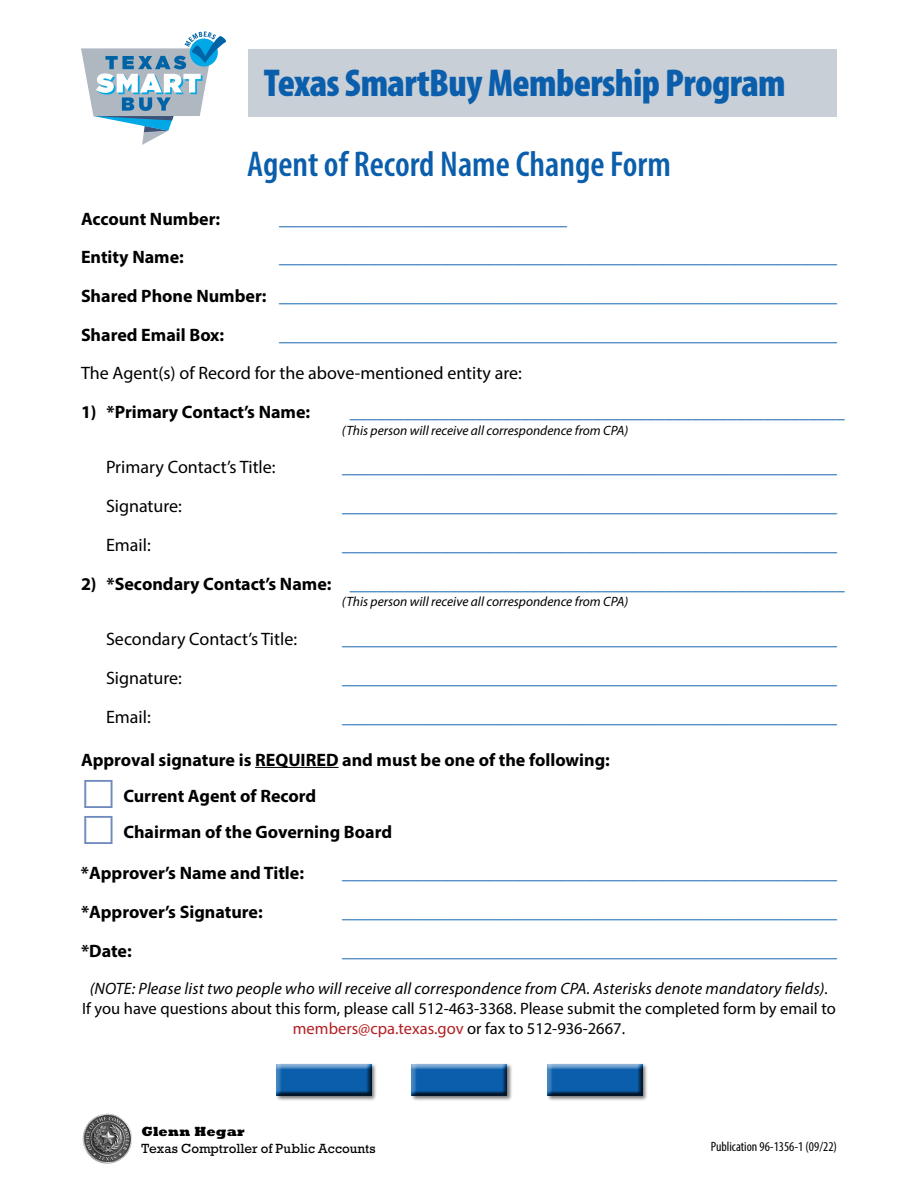
<style>
.page{position:relative;width:918px;height:1188px;background:#fff}
.page>*{position:absolute;margin:0;border:0;box-sizing:border-box;transform-origin:0 0}
.H1__Header{font:900 condensed 39px "Myriad Pro";letter-spacing:-.015em;color:#0a5eab}
.H2__Subhead{font:600 condensed 36px "Myriad Pro";color:#0a5eab}
.t1{font:700 18px/38.5px "Myriad Pro";color:#0a5eab}
.t2{font:700 18px/38.5px "Myriad Pro";color:#000}
.Body{font:18px "Myriad Pro";color:#000}
.Body-2{font:16.5px/19.8px "Myriad Pro";color:#000;text-align:center}
.t3{font:italic 16.5px "Myriad Pro";letter-spacing:.01em;color:#000}
.t4{font:italic 13.5px "Myriad Pro";color:#000}
.Cover_5__Texas_Comp{font:13.5px "Rockwell Std";letter-spacing:.005em;color:#000}
.t5{font:condensed 13.5px "Myriad Pro";color:#000}
.Cover_4__Glenn_Hegar{font:800 13.5px "Rockwell Std";letter-spacing:.01em;color:#000}
.s1{color:#000}
.s2{color:#b31e22}
</style>
<div class="page">
<svg style="left:81px;top:31px;width:145px;height:114px"></svg>
<div style="left:249px;top:49px;width:588px;height:67px;background:#c8cfd6"></div>
<img style="left:82px;top:1113px;width:50px;height:51px">
<hr style="left:255px;top:767px;width:84px;height:1px;background:#000">
<div style="left:275px;top:1063px;width:102px;height:39px;background:#000;opacity:.54"></div>
<div style="left:272px;top:1061px;width:105px;height:36px;background:#000;opacity:.75"></div>
<div style="left:411px;top:1063px;width:102px;height:39px;background:#000;opacity:.54"></div>
<div style="left:408px;top:1061px;width:105px;height:36px;background:#000;opacity:.75"></div>
<div style="left:546px;top:1063px;width:102px;height:39px;background:#000;opacity:.54"></div>
<div style="left:544px;top:1061px;width:104px;height:36px;background:#000;opacity:.75"></div>
<h1 class="H1__Header" style="left:264px;top:58px;width:523px">Texas SmartBuy Membership Program</h1>
<h2 class="H2__Subhead" style="left:247px;top:142px;width:425px">Agent of Record Name Change Form</h2>
<p class="t2" style="left:81px;top:199px;width:187px">Account Number:<br>Entity Name:<br>Shared Phone Number:<br>Shared Email Box:</p>
<p class="t1" style="left:279px;top:199px;width:560px">________________________________ ______________________________________________________________ ______________________________________________________________ ______________________________________________________________</p>
<p class="Body" style="left:81px;top:362px;width:443px">The Agent(s) of Record for the above-mentioned entity are:</p>
<p class="t2" style="left:81px;top:392px;width:231px">1) *Primary Contact’s Name:</p>
<p class="t1" style="left:350px;top:392px;width:496px">_______________________________________________________</p>
<p class="t4" style="left:342px;top:422px;width:288px">(This person will receive all correspondence from CPA)</p>
<p class="Body" style="left:106px;top:456px;width:171px">Primary Contact’s Title:</p>
<p class="t1" style="left:342px;top:447px;width:497px">_______________________________________________________</p>
<p class="Body" style="left:106px;top:495px;width:77px">Signature:</p>
<p class="t1" style="left:342px;top:486px;width:497px">_______________________________________________________</p>
<p class="Body" style="left:106px;top:534px;width:46px">Email:</p>
<p class="t1" style="left:342px;top:525px;width:497px">_______________________________________________________</p>
<p class="t1" style="left:81px;top:564px;width:765px"><span class="s1">2) *Secondary Contact’s Name:</span> _______________________________________________________</p>
<p class="t4" style="left:342px;top:593px;width:288px">(This person will receive all correspondence from CPA)</p>
<p class="Body" style="left:106px;top:628px;width:193px">Secondary Contact’s Title:</p>
<p class="t1" style="left:342px;top:619px;width:497px">_______________________________________________________</p>
<p class="Body" style="left:106px;top:667px;width:77px">Signature:</p>
<p class="t1" style="left:342px;top:658px;width:497px">_______________________________________________________</p>
<p class="Body" style="left:106px;top:706px;width:46px">Email:</p>
<p class="t1" style="left:342px;top:697px;width:497px">_______________________________________________________</p>
<p class="t2" style="left:123px;top:741px;width:488px;line-height:36px;text-indent:-42px">Approval signature is REQUIRED and must be one of the following:<br>Current Agent of Record<br>Chairman of the Governing Board</p>
<p class="t2" style="left:81px;top:854px;width:225px">*Approver’s Name and Title:</p>
<p class="t1" style="left:342px;top:854px;width:496px">_______________________________________________________</p>
<p class="t2" style="left:81px;top:892px;width:183px">*Approver’s Signature:</p>
<p class="t1" style="left:342px;top:892px;width:496px">_______________________________________________________</p>
<p class="t2" style="left:81px;top:931px;width:52px">*Date:</p>
<p class="t1" style="left:342px;top:931px;width:496px">_______________________________________________________</p>
<p class="t3" style="left:90px;top:979px;width:740px">(NOTE: Please list two people who will receive all correspondence from CPA. Asterisks denote mandatory fields).</p>
<p class="Body-2" style="left:82px;top:998px;width:755px">If you have questions about this form, please call 512-463-3368. Please submit the completed form by email to <span class="s2">members@cpa.texas.gov</span> or fax to 512-936-2667.</p>
<p class="Cover_4__Glenn_Hegar" style="left:141px;top:1123px;width:105px">Glenn Hegar</p>
<p class="Cover_5__Texas_Comp" style="left:141px;top:1140px;width:236px">Texas Comptroller of Public Accounts</p>
<p class="t5" style="left:711px;top:1138px;width:128px">Publication 96-1356-1 (09/22)</p>
</div>
